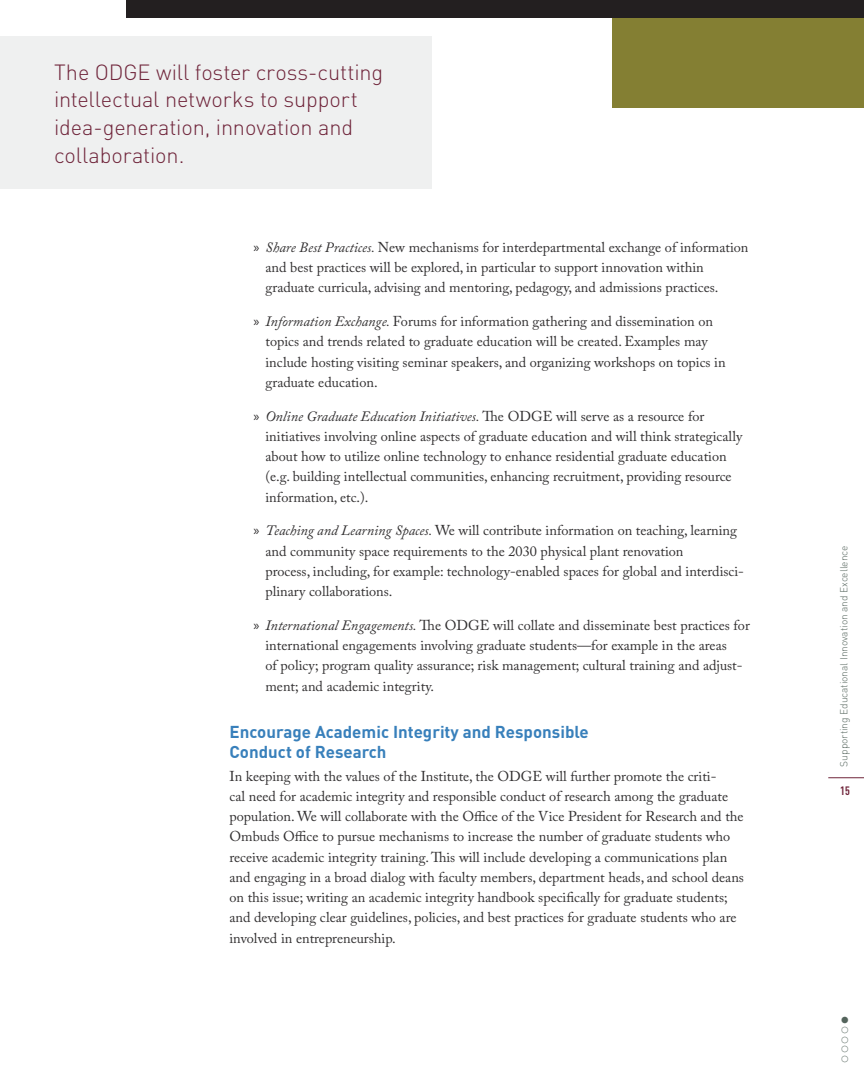
<style>
.page{position:relative;width:864px;height:1080px;background:#fff}
.page>*{position:absolute;margin:0;border:0;box-sizing:border-box;transform-origin:0 0}
.callout{font:300 21.75px/27.8px "DIN";letter-spacing:-.005em;color:#6f243a}
.Header_2{font:700 16.8px/20.2px "DIN";color:#3880bb}
.body_bullets{font:14.25px/20.2px "Adobe Caslon Pro";color:#312f30}
.body{font:14.25px/20.2px "Adobe Caslon Pro";color:#312f30}
.t1{font:700 12px "DIN Cond";color:#6f243a}
.t2{font:300 10.2px "DIN";color:#54645c}
.s1{font-family:"Myriad Pro"}
.s2{font-style:italic}
</style>
<div class="page">
<hr style="left:828px;top:777px;width:36px;height:1px;background:#6f243a">
<div style="left:0;top:36px;width:432px;height:153px;background:#eff0f0"></div>
<div style="left:126px;top:0;width:738px;height:18px;background:#231f20"></div>
<div style="left:612px;top:18px;width:252px;height:90px;background:#847f33"></div>
<p class="callout" style="left:54px;top:58px;width:331px">The ODGE will foster cross-cutting intellectual networks to support idea-generation, innovation and collaboration.</p>
<p class="body_bullets" style="left:266px;top:237px;width:484px;text-indent:-12px"><span class="s1">»</span> <span class="s2">Share Best Practices.</span> New mechanisms for interdepartmental exchange of information and best practices will be explored, in particular to support innovation within graduate curricula, advising and mentoring, pedagogy, and admissions practices.</p>
<p class="body_bullets" style="left:266px;top:311px;width:462px;text-indent:-12px"><span class="s1">»</span> <span class="s2">Information Exchange.</span> Forums for information gathering and dissemination on topics and trends related to graduate education will be created. Examples may include hosting visiting seminar speakers, and organizing workshops on topics in graduate education.</p>
<p class="body_bullets" style="left:266px;top:406px;width:478px;text-indent:-12px"><span class="s1">»</span> <span class="s2">Online Graduate Education Initiatives.</span> The ODGE will serve as a resource for initiatives involving online aspects of graduate education and will think strategically about how to utilize online technology to enhance residential graduate education (e.g. building intellectual communities, enhancing recruitment, providing resource information, etc.).</p>
<p class="body_bullets" style="left:266px;top:520px;width:480px;text-indent:-12px"><span class="s1">»</span> <span class="s2">Teaching and Learning Spaces.</span> We will contribute information on teaching, learning and community space requirements to the 2030 physical plant renovation<br>process, including, for example: technology-enabled spaces for global and interdisci&shy;plinary collaborations.</p>
<p class="body_bullets" style="left:266px;top:615px;width:486px;text-indent:-12px"><span class="s1">»</span> <span class="s2">International Engagements.</span> The ODGE will collate and disseminate best practices for international engagements involving graduate students—for example in the areas<br>of policy; program quality assurance; risk management; cultural training and adjust&shy;ment; and academic integrity.</p>
<p class="Header_2" style="left:230px;top:721px;width:361px">Encourage Academic Integrity and Responsible<br>Conduct of Research</p>
<p class="body" style="left:230px;top:765px;width:516px">In keeping with the values of the Institute, the ODGE will further promote the criti-<br>cal need for academic integrity and responsible conduct of research among the graduate population. We will collaborate with the Office of the Vice President for Research and the Ombuds Office to pursue mechanisms to increase the number of graduate students who receive academic integrity training. This will include developing a communications plan and engaging in a broad dialog with faculty members, department heads, and school deans on this issue; writing an academic integrity handbook specifically for graduate students; and developing clear guidelines, policies, and best practices for graduate students who are involved in entrepreneurship.</p>
<p class="t2" style="left:838px;top:766px;width:222px;rotate:-90deg">Supporting Educational Innovation and Excellence</p>
<p class="t1" style="left:840px;top:783px;width:11px">15</p>
</div>
